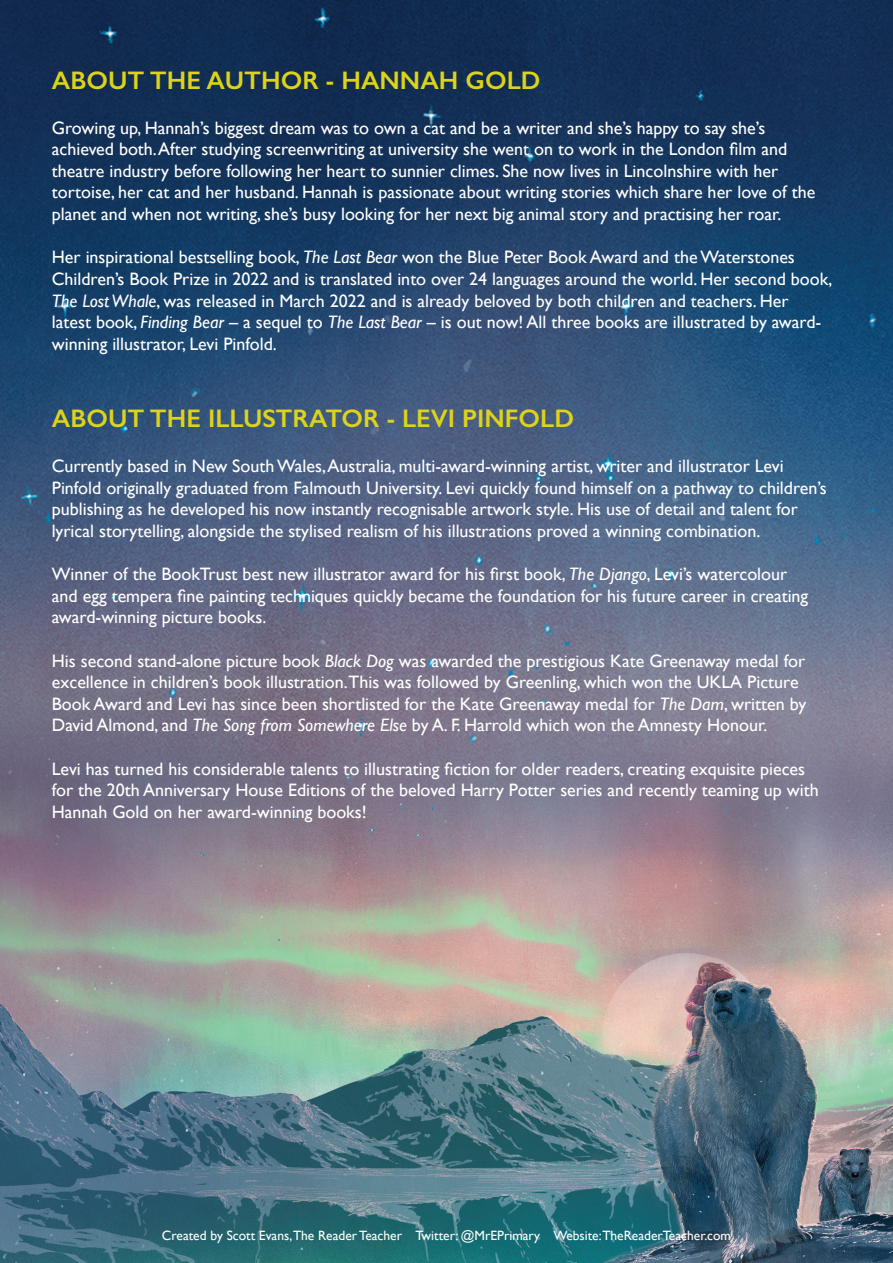
<style>
.page{position:relative;width:893px;height:1263px;background:#fff}
.page>*{position:absolute;margin:0;border:0;box-sizing:border-box;transform-origin:0 0}
.t1{font:600 25.5px "Gill Sans";color:#ddd31a}
.t2{font:18px/21.6px "Gill Sans";color:#fff}
.t3{font:13.5px "Gill Sans";color:#fff}
.s1{font-style:italic}
</style>
<div class="page">
<img style="left:0;top:0;width:893px;height:1263px">
<p class="t1" style="left:52px;top:65px;width:490px">ABOUT THE AUTHOR - HANNAH GOLD</p>
<p class="t2" style="left:52px;top:117px;width:765px">Growing up, Hannah’s biggest dream was to own a cat and be a writer and she’s happy to say she’s achieved both. After studying screenwriting at university she went on to work in the London film and theatre industry before following her heart to sunnier climes. She now lives in Lincolnshire with her tortoise, her cat and her husband. Hannah is passionate about writing stories which share her love of the planet and when not writing, she’s busy looking for her next big animal story and practising her roar.</p>
<p class="t2" style="left:52px;top:246px;width:782px">Her inspirational bestselling book, <span class="s1">The Last Bear</span> won the Blue Peter Book Award and the Waterstones Children’s Book Prize in 2022 and is translated into over 24 languages around the world. Her second book, <span class="s1">The Lost Whale</span>, was released in March 2022 and is already beloved by both children and teachers. Her latest book, <span class="s1">Finding Bear</span> – a sequel to <span class="s1">The Last Bear</span> – is out now! All three books are illustrated by award&shy;winning illustrator, Levi Pinfold.</p>
<p class="t1" style="left:52px;top:403px;width:524px">ABOUT THE ILLUSTRATOR - LEVI PINFOLD</p>
<p class="t2" style="left:52px;top:455px;width:776px">Currently based in New South Wales, Australia, multi-award-winning artist, writer and illustrator Levi Pinfold originally graduated from Falmouth University. Levi quickly found himself on a pathway to children’s publishing as he developed his now instantly recognisable artwork style. His use of detail and talent for lyrical storytelling, alongside the stylised realism of his illustrations proved a winning combination.</p>
<p class="t2" style="left:52px;top:563px;width:758px">Winner of the BookTrust best new illustrator award for his first book, <span class="s1">The Django</span>, Levi’s watercolour and egg tempera fine painting techniques quickly became the foundation for his future career in creating award-winning picture books.</p>
<p class="t2" style="left:52px;top:649px;width:756px">His second stand-alone picture book <span class="s1">Black Dog</span> was awarded the prestigious Kate Greenaway medal for excellence in children’s book illustration.This was followed by Greenling, which won the UKLA Picture Book Award and Levi has since been shortlisted for the Kate Greenaway medal for <span class="s1">The Dam</span>, written by David Almond, and <span class="s1">The Song from Somewhere Else</span> by A. F. Harrold which won the Amnesty Honour.</p>
<p class="t2" style="left:52px;top:757px;width:768px">Levi has turned his considerable talents to illustrating fiction for older readers, creating exquisite pieces for the 20th Anniversary House Editions of the beloved Harry Potter series and recently teaming up with<br>Hannah Gold on her award-winning books!</p>
<p class="t3" style="left:162px;top:1228px;width:571px">Created by Scott Evans,The Reader Teacher Twitter: @MrEPrimary Website:TheReaderTeacher.com</p>
</div>
